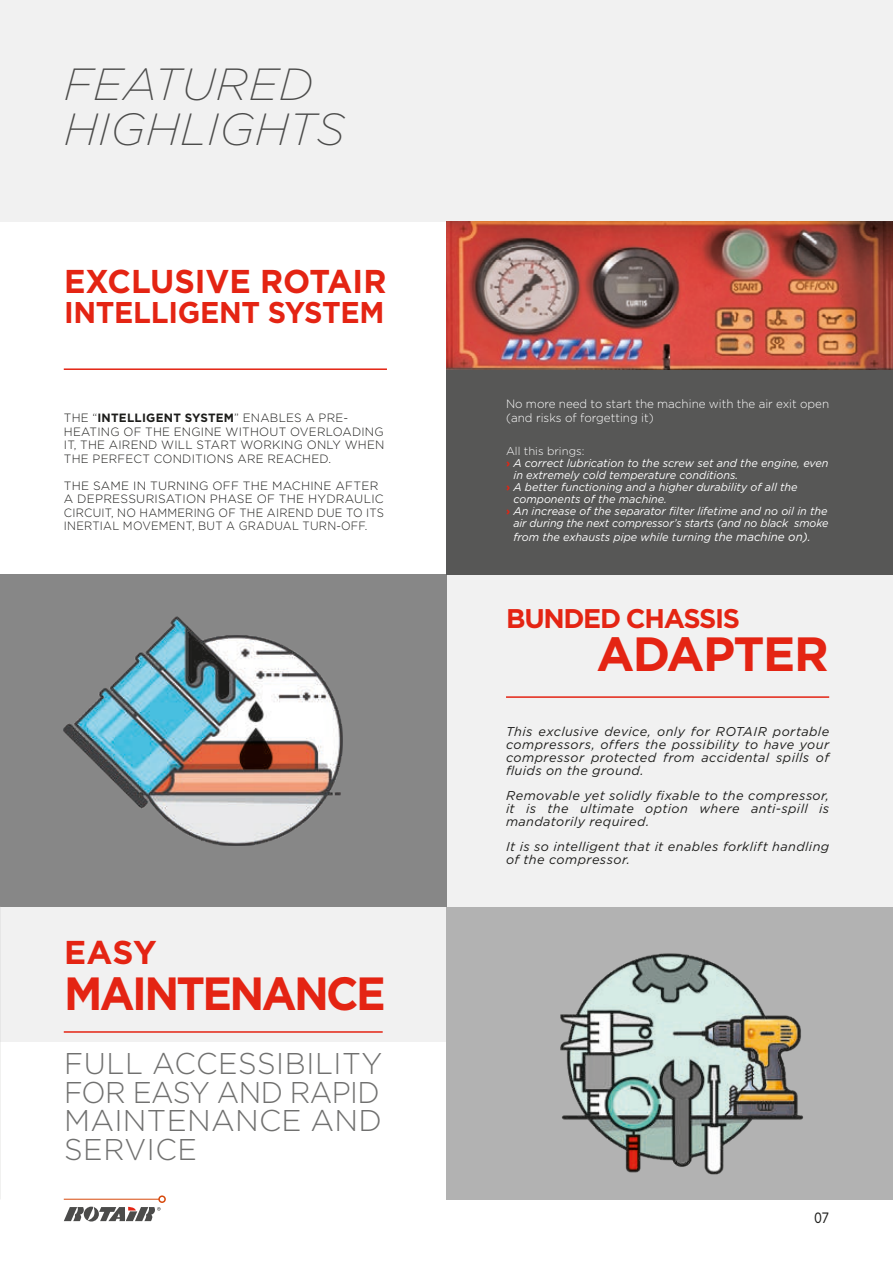
<style>
.page{position:relative;width:893px;height:1263px;background:#fff}
.page>*{position:absolute;margin:0;border:0;box-sizing:border-box;transform-origin:0 0}
.t1{font:700 48px "Gotham Pro";letter-spacing:-.03em;color:#e42413}
.t2{font:700 46.5px "Gotham Pro";letter-spacing:-.06em;color:#e42413;scale:.95 1}
.t3{font:italic 200 45px/45px "Gotham";letter-spacing:.01em;color:#4b4b4a}
.t4{font:700 33px "Gotham Pro";color:#e42413}
.t5{font:300 30px/28.5px "Gotham Pro";letter-spacing:.01em;color:#70706f;text-align:justify}
.t6{font:700 30px "Gotham Pro";letter-spacing:-.01em;color:#e42413;scale:.96 1}
.t7{font:700 27px "Gotham Pro";letter-spacing:-.05em;color:#e42413}
.t8{font:15px "MADE Evolve Sans";color:#1d1d1b}
.t9{font:italic 12.75px/12.8px "Gotham Pro";letter-spacing:.03em;color:#1d1d1b;text-align:justify}
.t10{font:300 12px/13.5px "Gotham Pro";letter-spacing:.02em;color:#1d1d1b;text-align:justify}
.t11{font:300 12px "Gotham Pro";color:#fff}
.t12{font:italic 11.25px "Gotham Pro";color:#fff}
.t13{font:italic 11.25px "Gotham Pro";color:#fff;scale:.95 1}
.t14{font:300 11.25px "Gotham Pro";color:#fff}
.s1{font-weight:700}
.s2{font-weight:700;font-style:normal;color:#e42413}
.s3{font-size:12px}
</style>
<div class="page">
<div style="left:0;top:887px;width:893px;height:155px;background:#f1f1f1"></div>
<hr style="left:0;top:887px;width:1px;height:155px;background:#e9e9e9">
<div style="left:0;top:0;width:893px;height:221px;background:#f1f1f1"></div>
<div style="left:446px;top:907px;width:447px;height:292px;background:#b2b2b2"></div>
<div style="left:446px;top:574px;width:447px;height:333px;background:#f1f1f1"></div>
<div style="left:0;top:574px;width:446px;height:333px;background:#878787"></div>
<div style="left:446px;top:370px;width:447px;height:204px;background:#575756"></div>
<hr style="left:0;top:907px;width:1px;height:42px;background:#dadada">
<img style="left:446px;top:221px;width:447px;height:149px">
<hr style="left:64px;top:1199px;width:95px;height:1px;background:#d7490c">
<div style="left:158px;top:1195px;width:8px;height:8px;border:2px solid #d7490c;border-radius:50%"></div>
<hr style="left:64px;top:1031px;width:319px;height:2px;background:#e42413">
<hr style="left:506px;top:696px;width:323px;height:2px;background:#e42413">
<hr style="left:64px;top:368px;width:323px;height:2px;background:#e42413">
<svg style="left:64px;top:1206px;width:97px;height:15px"></svg>
<img style="left:561px;top:953px;width:242px;height:221px">
<img style="left:64px;top:616px;width:278px;height:230px">
<h3 class="t3" style="left:64px;top:60px;width:283px">FEATURED<br>HIGHLIGHTS</h3>
<h3 class="t4" style="left:64px;top:262px;width:324px">EXCLUSIVE ROTAIR</h3>
<h3 class="t6" style="left:64px;top:295px;width:335px">INTELLIGENT SYSTEM</h3>
<p class="t11" style="left:506px;top:398px;width:325px">No more need to start the machine with the air exit open</p>
<p class="t10" style="left:64px;top:411px;width:286px">THE “<span class="s1">INTELLIGENT SYSTEM</span>” ENABLES A PRE-</p>
<p class="t11" style="left:506px;top:411px;width:149px">(and risks of forgetting it)</p>
<p class="t10" style="left:64px;top:425px;width:322px">HEATING OF THE ENGINE WITHOUT OVERLOADING IT, THE AIREND WILL START WORKING ONLY WHEN THE PERFECT CONDITIONS ARE REACHED.</p>
<p class="t10" style="left:64px;top:479px;width:322px;text-align:left">THE SAME IN TURNING OFF THE MACHINE AFTER A DEPRESSURISATION PHASE OF THE HYDRAULIC CIRCUIT, NO HAMMERING OF THE AIREND DUE TO ITS INERTIAL MOVEMENT, BUT A GRADUAL TURN-OFF.</p>
<p class="t14" style="left:506px;top:445px;width:80px">All this brings:</p>
<p class="t12" style="left:506px;top:457px;width:324px"><span class="s2">›</span> A correct lubrication to the screw set and the engine, even</p>
<p class="t12" style="left:513px;top:469px;width:226px">in extremely cold temperature conditions.</p>
<p class="t12" style="left:506px;top:481px;width:293px"><span class="s2">›</span> A better functioning and a higher durability of all the</p>
<p class="t12" style="left:513px;top:493px;width:155px">components of the machine.</p>
<p class="t12" style="left:506px;top:505px;width:323px"><span class="s2">›</span> An increase of the separator filter lifetime and no oil in the</p>
<p class="t13" style="left:513px;top:517px;width:333px">air during the next compressor’s starts (and no black smoke</p>
<p class="t12" style="left:513px;top:530px;width:299px">from the exhausts pipe while turning <span class="s3">the machine on).</span></p>
<h3 class="t7" style="left:506px;top:603px;width:235px">BUNDED CHASSIS</h3>
<h1 class="t1" style="left:596px;top:627px;width:234px">ADAPTER</h1>
<h3 class="t4" style="left:64px;top:933px;width:94px">EASY</h3>
<h2 class="t2" style="left:64px;top:967px;width:340px">MAINTENANCE</h2>
<h3 class="t5" style="left:64px;top:1050px;width:320px">FULL ACCESSIBILITY FOR EASY AND RAPID MAINTENANCE AND SERVICE</h3>
<p class="t9" style="left:506px;top:726px;width:325px">This exclusive device, only for ROTAIR portable compressors, offers the possibility to have your compressor protected from accidental spills of fluids on the ground.</p>
<p class="t9" style="left:506px;top:789px;width:325px">Removable yet solidly fixable to the compressor, it is the ultimate option where anti-spill is mandatorily required.</p>
<p class="t9" style="left:506px;top:840px;width:325px">It is so intelligent that it enables forklift handling of the compressor.</p>
<p class="t8" style="left:814px;top:1208px;width:17px">07</p>
</div>
